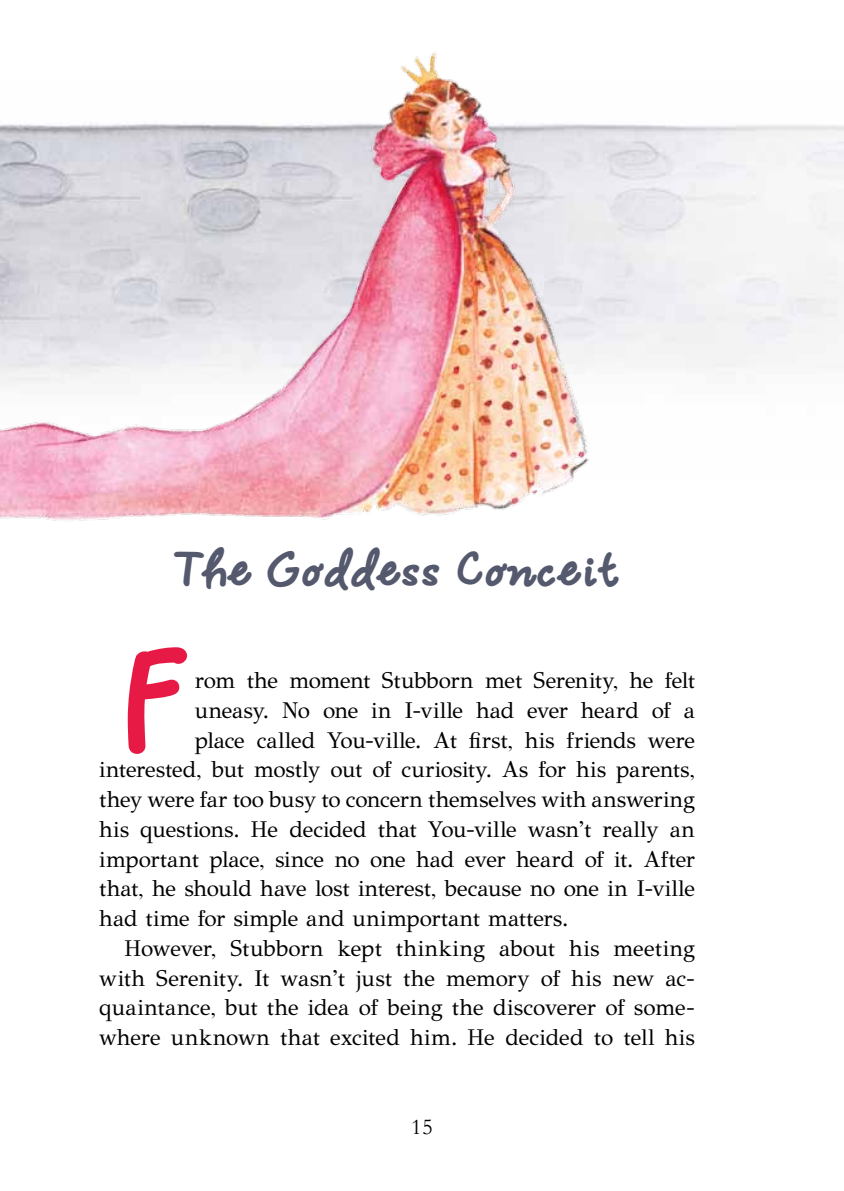
<style>
.page{position:relative;width:844px;height:1191px;background:#fff}
.page>*{position:absolute;margin:0;border:0;box-sizing:border-box;transform-origin:0 0}
.t1{font:700 141.05px "CF Semplice";color:#e61a45}
.t2{font:700 49px "CF Semplice";letter-spacing:.05em;color:#54596d}
.t3{font:22.75px "GFS Didot";letter-spacing:-.005em;color:#000}
.t4{font:22.75px "Garamond";color:#000}
</style>
<div class="page">
<img style="left:0;top:51px;width:661px;height:470px">
<h2 class="t2" style="left:175px;top:537px;width:445px">The Goddess Conceit</h2>
<h1 class="t1" style="left:124px;top:610px;width:61px">F</h1>
<p class="t3" style="left:195px;top:662px;width:501px">rom the moment Stubborn met Serenity, he felt</p>
<p class="t3" style="left:195px;top:691px;width:501px">uneasy. No one in I-ville had ever heard of a</p>
<p class="t3" style="left:195px;top:721px;width:501px">place called You-ville. At first, his friends were</p>
<p class="t3" style="left:99px;top:751px;width:597px">interested, but mostly out of curiosity. As for his parents,</p>
<p class="t3" style="left:99px;top:781px;width:597px">they were far too busy to concern themselves with answering</p>
<p class="t3" style="left:99px;top:810px;width:597px">his questions. He decided that You-ville wasn’t really an</p>
<p class="t3" style="left:99px;top:840px;width:597px">important place, since no one had ever heard of it. After</p>
<p class="t3" style="left:99px;top:870px;width:597px">that, he should have lost interest, because no one in I-ville</p>
<p class="t3" style="left:99px;top:900px;width:470px">had time for simple and unimportant matters.</p>
<p class="t3" style="left:124px;top:930px;width:572px">However, Stubborn kept thinking about his meeting</p>
<p class="t3" style="left:99px;top:959px;width:597px">with Serenity. It wasn’t just the memory of his new ac-</p>
<p class="t3" style="left:99px;top:989px;width:597px">quaintance, but the idea of being the discoverer of some-</p>
<p class="t3" style="left:99px;top:1019px;width:597px">where unknown that excited him. He decided to tell his</p>
<p class="t4" style="left:411px;top:1112px;width:23px">15</p>
</div>
